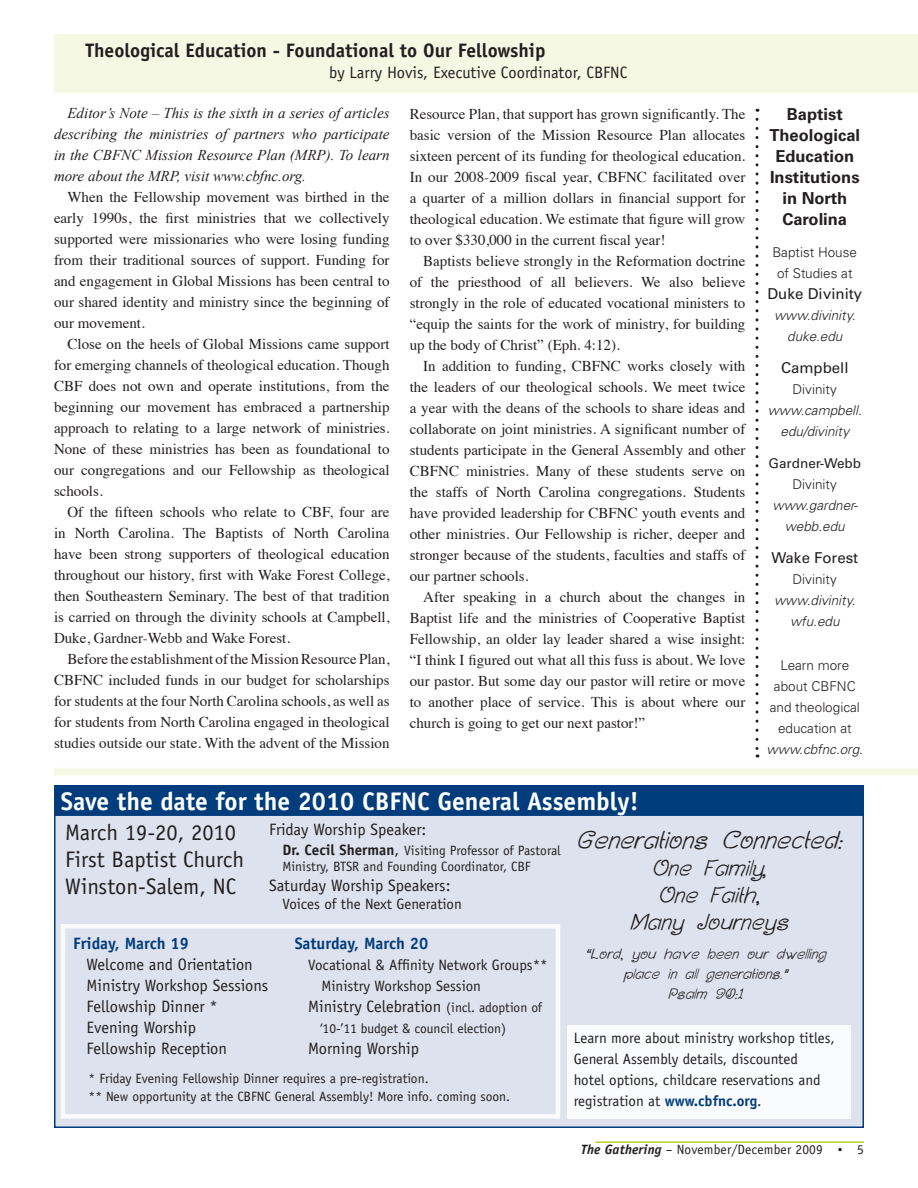
<style>
.page{position:relative;width:918px;height:1188px;background:#fff}
.page>*{position:absolute;margin:0;border:0;box-sizing:border-box;transform-origin:0 0}
.t1{font:italic 28.5px "Curlmudgeon";color:#231f20}
.t2{font:700 25.5px "Officina Sans Std";color:#fff}
.t3{font:italic 25.5px "Curlmudgeon";color:#231f20}
.t4{font:22.5px "Officina Sans Std";color:#231f20}
.t5{font:700 19.5px "Officina Sans Std";color:#231f20}
.t6{font:16.5px "Officina Sans Std";color:#231f20}
.t7{font:italic 16.5px "Curlmudgeon";color:#231f20}
.t8{font:700 16.5px/21px "Univers";color:#231f20;text-align:center}
.t9{font:700 16.5px "Officina Sans Std";color:#013d7d}
.t10{font:15px/21px "Times";color:#231f20;text-align:justify}
.t11{font:15px/21px "Officina Sans Std";color:#231f20}
.t12{font:italic 15px/21px "Times New Roman";color:#231f20;text-align:justify}
.t13{font:15px "Univers";color:#231f20}
.t14{font:13.5px/16.2px "Officina Sans Std";color:#231f20}
.t15{font:italic 300 13.5px/21px "Univers";color:#231f20;text-align:center}
.t16{font:300 13.5px/21px "Univers";color:#231f20;text-align:center}
.t17{font:13.5px/21px "Univers";color:#231f20;text-align:center}
.s1{font-weight:300}
.s2{font-style:normal}
.s3{font-weight:700;font-size:15px}
.s4{font-size:16.5px}
.s5{font-size:13.5px}
.s6{font-weight:700;color:#013d7d}
.s7{font-weight:700;font-style:italic}
.s8{font-family:"Times New Roman"}
</style>
<div class="page">
<div style="left:54px;top:814px;width:810px;height:314px;background:#dee2ee;border:2px solid #013d7d"></div>
<hr style="left:595px;top:1142px;width:269px;height:1px;background:#c1ce23">
<div style="left:54px;top:34px;width:864px;height:59px;background:#f5f8e3"></div>
<div style="left:54px;top:786px;width:810px;height:29px;background:#013d7d"></div>
<div style="left:567px;top:1025px;width:283px;height:94px;background:#f9fbfd"></div>
<div style="left:54px;top:768px;width:864px;height:7px;background:#f5f8e3"></div>
<svg style="left:756px;top:119px;width:3px;height:639px"></svg>
<div style="left:61px;top:924px;width:499px;height:195px;border:4px solid #f9fbfd"></div>
<p class="t5" style="left:86px;top:38px;width:462px">Theological Education - Foundational to Our Fellowship</p>
<p class="t6" style="left:329px;top:63px;width:300px">by Larry Hovis, Executive Coordinator, CBFNC</p>
<p class="t10" style="left:410px;top:102px;width:337px">Resource Plan, that support has grown significantly. The basic version of the Mission Resource Plan allocates sixteen percent of its funding for theological education.<br>In our 2008-2009 fiscal year, CBFNC facilitated over a quarter of a million dollars in financial support for theological education. We estimate that figure will grow to over $330,000 in the current fiscal year!</p>
<p class="t10" style="left:410px;top:249px;width:337px;text-indent:14px">Baptists believe strongly in the Reformation doctrine of the priesthood of all believers. We also believe strongly in the role of educated vocational ministers to “equip the saints for the work of ministry, for building up the body of Christ” (Eph. 4:12).</p>
<p class="t10" style="left:410px;top:354px;width:337px;text-indent:14px">In addition to funding, CBFNC works closely with the leaders of our theological schools. We meet twice a year with the deans of the schools to share ideas and collaborate on joint ministries. A significant number of students participate in the General Assembly and other CBFNC ministries. Many of these students serve on the staffs of North Carolina congregations. Students have provided leadership for CBFNC youth events and other ministries. Our Fellowship is richer, deeper and stronger because of the students, faculties and staffs of our partner schools.</p>
<p class="t10" style="left:410px;top:585px;width:337px;text-indent:14px">After speaking in a church about the changes in Baptist life and the ministries of Cooperative Baptist Fellowship, an older lay leader shared a wise insight: “I think I figured out what all this fuss is about. We love our pastor. But some day our pastor will retire or move to another place of service. This is about where our church is going to get our next pastor!”</p>
<p class="t12" style="left:54px;top:103px;width:337px;text-indent:14px">Editor’s Note – This is the sixth in a series of articles describing the ministries of partners who participate in the CBFNC Mission Resource Plan (MRP). To learn more about the MRP, visit www.cbfnc.org.</p>
<p class="t10" style="left:54px;top:186px;width:337px;text-indent:14px">When the Fellowship movement was birthed in the early 1990s, the first ministries that we collectively supported were missionaries who were losing funding from their traditional sources of support. Funding for and engagement in Global Missions has been central to our shared identity and ministry since the beginning of our movement.</p>
<p class="t10" style="left:54px;top:333px;width:337px;text-indent:14px">Close on the heels of Global Missions came support for emerging channels of theological education. Though CBF does not own and operate institutions, from the beginning our movement has embraced a partnership approach to relating to a large network of ministries.<br>None of these ministries has been as foundational to our congregations and our Fellowship as theological schools.</p>
<p class="t10" style="left:54px;top:501px;width:337px;text-indent:14px">Of the fifteen schools who relate to CBF, four are in North Carolina. The Baptists of North Carolina have been strong supporters of theological education throughout our history, first with Wake Forest College, then Southeastern Seminary. The best of that tradition is carried on through the divinity schools at Campbell, Duke, Gardner-Webb and Wake Forest.</p>
<p class="t10" style="left:54px;top:648px;width:337px;text-indent:14px">Before the establishment of the Mission Resource Plan, CBFNC included funds in our budget for scholarships for students at the four North Carolina schools, as well as for students from North Carolina engaged in theological studies outside our state. With the advent of the Mission</p>
<p class="t2" style="left:61px;top:785px;width:579px">Save the date for the 2010 CBFNC General Assembly!</p>
<p class="t8" style="left:787px;top:104px;width:57px">Baptist</p>
<p class="t8" style="left:769px;top:125px;width:92px">Theological<br>Education<br>Institutions in North<br>Carolina</p>
<p class="t16" style="left:773px;top:242px;width:86px">Baptist House of Studies at</p>
<p class="t13" style="left:767px;top:285px;width:96px">Duke Divinity</p>
<p class="t15" style="left:774px;top:305px;width:83px">www.divinity. duke.edu</p>
<p class="t13" style="left:781px;top:359px;width:69px">Campbell</p>
<p class="t16" style="left:793px;top:379px;width:46px">Divinity</p>
<p class="t15" style="left:768px;top:400px;width:96px">www.campbell. edu/divinity</p>
<p class="t17" style="left:769px;top:453px;width:94px">Gardner-Webb<br><span class="s1">Divinity</span></p>
<p class="t15" style="left:772px;top:495px;width:87px">www.gardner&shy;webb.edu</p>
<p class="t13" style="left:771px;top:548px;width:88px">Wake Forest</p>
<p class="t16" style="left:793px;top:568px;width:46px">Divinity</p>
<p class="t15" style="left:774px;top:589px;width:83px">www.divinity. wfu.edu</p>
<p class="t16" style="left:770px;top:655px;width:92px">Learn more about CBFNC and theological education at</p>
<p class="t15" style="left:767px;top:739px;width:98px">www.cbfnc.org<span class="s2">.</span></p>
<p class="t4" style="left:65px;top:819px;width:172px">March 19-20, 2010</p>
<p class="t4" style="left:65px;top:846px;width:180px">First Baptist Church</p>
<p class="t4" style="left:65px;top:873px;width:172px">Winston-Salem, NC</p>
<p class="t6" style="left:269px;top:820px;width:159px">Friday Worship Speaker:</p>
<p class="t14" style="left:283px;top:843px;width:280px"><span class="s3">Dr. Cecil Sherman</span><span class="s4">,</span> Visiting Professor of Pastoral<br>Ministry, BTSR and Founding Coordinator, CBF</p>
<p class="t6" style="left:269px;top:876px;width:183px">Saturday Worship Speakers:</p>
<p class="t11" style="left:283px;top:894px;width:181px">Voices of the Next Generation</p>
<p class="t9" style="left:73px;top:933px;width:117px">Friday, March 19</p>
<p class="t6" style="left:87px;top:955px;width:168px">Welcome and Orientation</p>
<p class="t6" style="left:87px;top:976px;width:183px">Ministry Workshop Sessions</p>
<p class="t6" style="left:87px;top:997px;width:133px">Fellowship Dinner *</p>
<p class="t6" style="left:87px;top:1018px;width:111px">Evening Worship</p>
<p class="t6" style="left:87px;top:1039px;width:142px">Fellowship Reception</p>
<p class="t9" style="left:295px;top:933px;width:135px">Saturday, March 20</p>
<p class="t11" style="left:308px;top:954px;width:241px">Vocational &amp; Affinity Network Groups**</p>
<p class="t11" style="left:321px;top:975px;width:161px">Ministry Workshop Session</p>
<p class="t6" style="left:308px;top:997px;width:235px">Ministry Celebration <span class="s5">(incl. adoption of</span></p>
<p class="t14" style="left:320px;top:1020px;width:188px">‘10-’11 budget &amp; council election)</p>
<p class="t6" style="left:308px;top:1039px;width:112px">Morning Worship</p>
<p class="t14" style="left:89px;top:1071px;width:342px">* Friday Evening Fellowship Dinner requires a pre-registration.</p>
<p class="t14" style="left:89px;top:1089px;width:423px">** New opportunity at the CBFNC General Assembly! More info. coming soon.</p>
<p class="t1" style="left:576px;top:822px;width:268px">Generations Connected:</p>
<p class="t3" style="left:651px;top:852px;width:117px">One Family,</p>
<p class="t3" style="left:657px;top:879px;width:104px">One Faith,</p>
<p class="t3" style="left:630px;top:906px;width:160px">Many Journeys</p>
<p class="t7" style="left:585px;top:944px;width:242px">“Lord, you have been our dwelling</p>
<p class="t7" style="left:623px;top:963px;width:165px">place in all generations.”</p>
<p class="t7" style="left:668px;top:983px;width:77px">Psalm 90:1</p>
<p class="t11" style="left:574px;top:1027px;width:263px">Learn more about ministry workshop titles, General Assembly details, discounted<br>hotel options, childcare reservations and registration at <span class="s6">www.cbfnc.org</span>.</p>
<p class="t14" style="left:581px;top:1141px;width:285px"><span class="s7">The Gathering</span> – November/December 2009 <span class="s8">•</span> 5</p>
</div>
